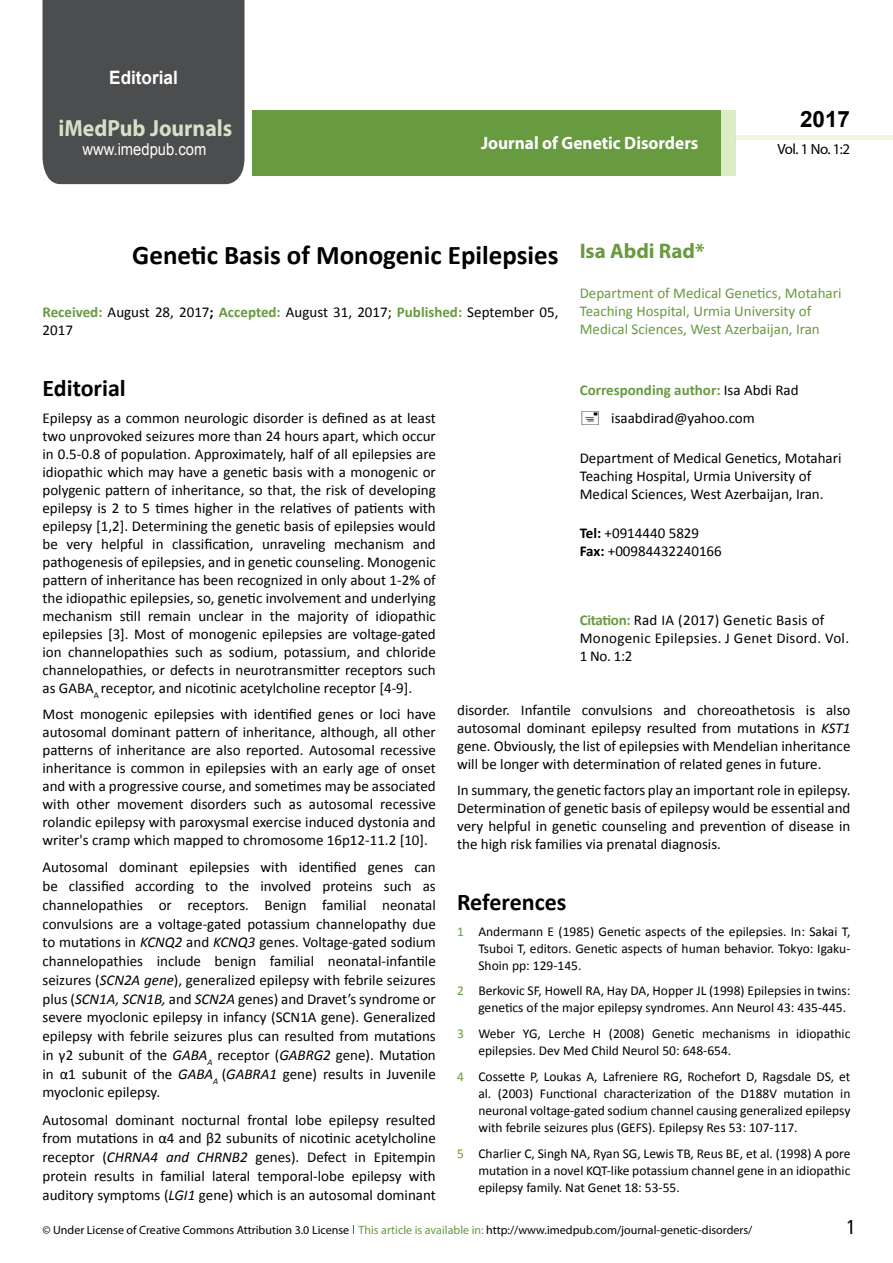
<style>
.page{position:relative;width:893px;height:1263px;background:#fff}
.page>*{position:absolute;margin:0;border:0;box-sizing:border-box;transform-origin:0 0}
.t1{font:700 27px "Calibri";color:#000}
.t2{font:25.5px "Tunga";color:#000}
.t3{font:700 24px "Calibri";color:#000}
.t4{font:700 23.4px "Myriad Pro";color:#d7dfc8;scale:.93 1}
.t5{font:700 22.5px "Arial";color:#000}
.t6{font:700 21px "Myriad Pro";color:#689a40}
.t7{font:700 18.45px "Arial";color:#fff;scale:.93 1}
.t8{font:700 18px "Myriad Pro";color:#fff;scale:.96 1}
.t9{font:16.5px "Arial";color:#fff;scale:.89 1}
.t10{font:15px/18px "Calibri";color:#000;text-align:justify}
.t11{font:15px/18px "Calibri";color:#689a40}
.t12{font:15px/18px "Calibri";letter-spacing:.02em;color:#000}
.t13{font:14.85px "Myriad Pro";color:#000}
.t14{font:13.5px/17.1px "Calibri";color:#000;text-align:justify}
.t15{font:12px "Myriad Pro";color:#000}
.s1{font-weight:700;color:#689a40}
.s2{font-weight:700}
.s3{font-style:italic}
.s4{color:#689a40}
.s5{font-family:"Tunga"}
</style>
<div class="page">
<div style="left:43px;top:0;width:201px;height:184px;background:#4c4d4f"></div>
<div style="left:736px;top:135px;width:157px;height:5px;background:#f0f6e2"></div>
<div style="left:720px;top:110px;width:16px;height:66px;background:#dcecc4"></div>
<div style="left:252px;top:110px;width:469px;height:66px;background:#689a40"></div>
<p class="t7" style="left:109px;top:65px;width:75px">Editorial</p>
<h3 class="t4" style="left:58px;top:113px;width:188px">iMedPub Journals</h3>
<p class="t9" style="left:82px;top:138px;width:141px">www.imedpub.com</p>
<p class="t8" style="left:481px;top:131px;width:228px">Journal of Genetic Disorders</p>
<h3 class="t5" style="left:800px;top:104px;width:52px">2017</h3>
<p class="t13" style="left:778px;top:140px;width:74px">Vol. 1 No. 1:2</p>
<h1 class="t1" style="left:132px;top:238px;width:428px">Genetic Basis of Monogenic Epilepsies</h1>
<p class="t10" style="left:43px;top:302px;width:517px;line-height:18.8px"><span class="s1">Received:</span> August 28, 2017<span class="s2">;</span> <span class="s1">Accepted:</span> August 31, 2017; <span class="s1">Published:</span> September 05,<br>2017</p>
<h3 class="t6" style="left:580px;top:238px;width:126px">Isa Abdi Rad*</h3>
<p class="t11" style="left:580px;top:284px;width:263px">Department of Medical Genetics, Motahari<br>Teaching Hospital, Urmia University of<br>Medical Sciences, West Azerbaijan, Iran</p>
<h3 class="t3" style="left:43px;top:373px;width:85px">Editorial</h3>
<p class="t10" style="left:43px;top:409px;width:395px">Epilepsy as a common neurologic disorder is defined as at least two unprovoked seizures more than 24 hours apart, which occur in 0.5-0.8 of population. Approximately, half of all epilepsies are idiopathic which may have a genetic basis with a monogenic or polygenic pattern of inheritance, so that, the risk of developing epilepsy is 2 to 5 times higher in the relatives of patients with epilepsy [1,2]. Determining the genetic basis of epilepsies would be very helpful in classification, unraveling mechanism and pathogenesis of epilepsies, and in genetic counseling. Monogenic pattern of inheritance has been recognized in only about 1-2% of the idiopathic epilepsies, so, genetic involvement and underlying mechanism still remain unclear in the majority of idiopathic epilepsies [3]. Most of monogenic epilepsies are voltage-gated ion channelopathies such as sodium, potassium, and chloride channelopathies, or defects in neurotransmitter receptors such as GABA<sub>A</sub> receptor, and nicotinic acetylcholine receptor [4-9].</p>
<p class="t10" style="left:43px;top:705px;width:395px">Most monogenic epilepsies with identified genes or loci have autosomal dominant pattern of inheritance, although, all other patterns of inheritance are also reported. Autosomal recessive inheritance is common in epilepsies with an early age of onset and with a progressive course, and sometimes may be associated with other movement disorders such as autosomal recessive rolandic epilepsy with paroxysmal exercise induced dystonia and writer's cramp which mapped to chromosome 16p12-11.2 [10].</p>
<p class="t10" style="left:43px;top:858px;width:395px;line-height:18.8px">Autosomal dominant epilepsies with identified genes can be classified according to the involved proteins such as channelopathies or receptors. Benign familial neonatal convulsions are a voltage-gated potassium channelopathy due to mutations in <span class="s3">KCNQ2</span> and <span class="s3">KCNQ3</span> genes. Voltage-gated sodium channelopathies include benign familial neonatal-infantile seizures (<span class="s3">SCN2A gene</span>), generalized epilepsy with febrile seizures plus (<span class="s3">SCN1A, SCN1B,</span> and <span class="s3">SCN2A</span> genes) and Dravet’s syndrome or severe myoclonic epilepsy in infancy (SCN1A gene). Generalized epilepsy with febrile seizures plus can resulted from mutations in γ2 subunit of the <span class="s3">GABA</span><sub>A</sub> receptor (<span class="s3">GABRG2</span> gene). Mutation in α1 subunit of the <span class="s3">GABA</span><sub>A</sub> (<span class="s3">GABRA1</span> gene) results in Juvenile myoclonic epilepsy.</p>
<p class="t10" style="left:43px;top:1110px;width:395px;line-height:18.8px">Autosomal dominant nocturnal frontal lobe epilepsy resulted from mutations in α4 and β2 subunits of nicotinic acetylcholine receptor (<span class="s3">CHRNA4 and CHRNB2</span> genes). Defect in Epitempin protein results in familial lateral temporal-lobe epilepsy with auditory symptoms (<span class="s3">LGI1</span> gene) which is an autosomal dominant</p>
<p class="t10" style="left:611px;top:376px;width:189px;line-height:28.2px;text-indent:-32px"><span class="s1">Corresponding author:</span> Isa Abdi Rad isaabdirad@yahoo.com</p>
<p class="t10" style="left:580px;top:449px;width:263px;text-align:left">Department of Medical Genetics, Motahari<br>Teaching Hospital, Urmia University of<br>Medical Sciences, West Azerbaijan, Iran.</p>
<p class="t10" style="left:580px;top:524px;width:144px"><span class="s2">Tel:</span> +0914440 5829<br><span class="s2">Fax:</span> +00984432240166</p>
<p class="t12" style="left:580px;top:611px;width:271px"><span class="s1">Citation:</span> Rad IA (2017) Genetic Basis of<br>Monogenic Epilepsies. J Genet Disord. Vol.<br>1 No. 1:2</p>
<p class="t10" style="left:457px;top:701px;width:395px">disorder. Infantile convulsions and choreoathetosis is also autosomal dominant epilepsy resulted from mutations in <span class="s3">KST1 </span>gene. Obviously, the list of epilepsies with Mendelian inheritance will be longer with determination of related genes in future.</p>
<p class="t10" style="left:457px;top:781px;width:395px">In summary, the genetic factors play an important role in epilepsy.<br>Determination of genetic basis of epilepsy would be essential and very helpful in genetic counseling and prevention of disease in the high risk families via prenatal diagnosis.</p>
<h3 class="t3" style="left:457px;top:886px;width:111px">References</h3>
<p class="t14" style="left:478px;top:922px;width:374px;text-indent:-21px"><span class="s4">1</span> Andermann E (1985) Genetic aspects of the epilepsies. In: Sakai T, Tsuboi T, editors. Genetic aspects of human behavior. Tokyo: Igaku-Shoin pp: 129-145.</p>
<p class="t14" style="left:478px;top:982px;width:374px;text-indent:-21px"><span class="s4">2</span> Berkovic SF, Howell RA, Hay DA, Hopper JL (1998) Epilepsies in twins: genetics of the major epilepsy syndromes. Ann Neurol 43: 435-445.</p>
<p class="t14" style="left:478px;top:1025px;width:374px;text-indent:-21px"><span class="s4">3</span> Weber YG, Lerche H (2008) Genetic mechanisms in idiopathic epilepsies. Dev Med Child Neurol 50: 648-654.</p>
<p class="t14" style="left:478px;top:1068px;width:374px;text-indent:-21px"><span class="s4">4</span> Cossette P, Loukas A, Lafreniere RG, Rochefort D, Ragsdale DS, et al. (2003) Functional characterization of the D188V mutation in neuronal voltage-gated sodium channel causing generalized epilepsy with febrile seizures plus (GEFS). Epilepsy Res 53: 107-117.</p>
<p class="t14" style="left:478px;top:1145px;width:374px;text-indent:-21px"><span class="s4">5</span> Charlier C, Singh NA, Ryan SG, Lewis TB, Reus BE, et al. (1998) A pore mutation in a novel KQT-like potassium channel gene in an idiopathic epilepsy family. Nat Genet 18: 53-55.</p>
<p class="t15" style="left:43px;top:1222px;width:711px">© Under License of Creative Commons Attribution 3.0 License <span class="s5">|</span> <span class="s4">This article is available in:</span> http://www.imedpub.com/journal-genetic-disorders/</p>
<h2 class="t2" style="left:847px;top:1210px;width:9px">1</h2>
</div>
